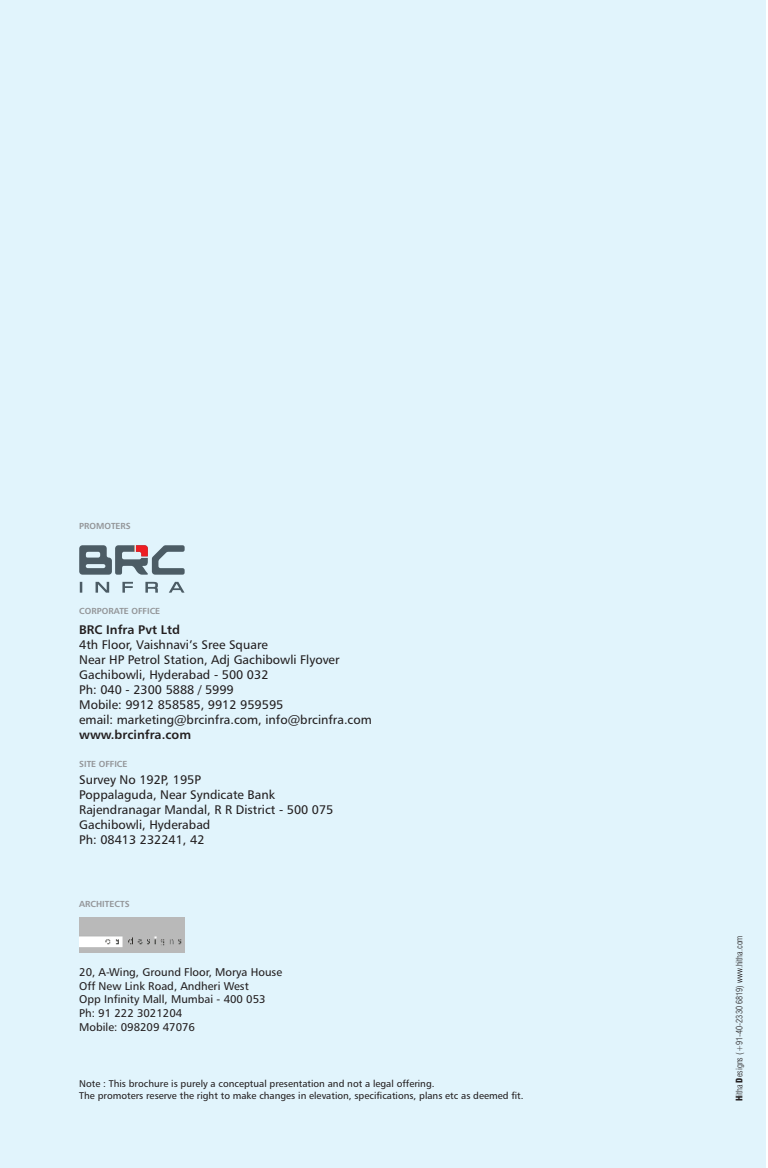
<style>
.page{position:relative;width:768px;height:1168px;background:#fff}
.page>*{position:absolute;margin:0;border:0;box-sizing:border-box;transform-origin:0 0}
.t1{font:12.5px/15.1px "Humanist 777 BT Roman B";color:#231f20}
.t2{font:12.5px "Humanist 777 BT Roman B,Bold";color:#231f20}
.t3{font:11.25px/13.6px "Humanist 777 BT Roman B";color:#231f20}
.t4{font:9.75px/11.8px "Humanist 777 BT Roman B";color:#231f20}
.t5{font:8.75px "Humanist 777 BT Roman B,Bold";color:#939598}
.t6{font:300 condensed 8.75px "Swiss 721 BT";color:#231f20}
.s1{font-weight:900}
</style>
<div class="page">
<div style="left:0;top:0;width:766px;height:1168px;background:#e1f4fc"></div>
<p class="t5" style="left:79px;top:522px;width:53px">PROMOTERS</p>
<p class="t5" style="left:79px;top:607px;width:82px">CORPORATE OFFICE</p>
<p class="t2" style="left:79px;top:624px;width:102px">BRC Infra Pvt Ltd</p>
<p class="t1" style="left:79px;top:638px;width:294px">4th Floor, Vaishnavi’s Sree Square<br>Near HP Petrol Station, Adj Gachibowli Flyover Gachibowli, Hyderabad - 500 032<br>Ph: 040 - 2300 5888 / 5999<br>Mobile: 9912 858585, 9912 959595<br>email: marketing@brcinfra.com, info@brcinfra.com</p>
<p class="t2" style="left:79px;top:730px;width:113px">www.brcinfra.com</p>
<p class="t5" style="left:79px;top:761px;width:50px">SITE OFFICE</p>
<p class="t1" style="left:79px;top:773px;width:255px">Survey No 192P, 195P<br>Poppalaguda, Near Syndicate Bank<br>Rajendranagar Mandal, R R District - 500 075<br>Gachibowli, Hyderabad<br>Ph: 08413 232241, 42</p>
<p class="t5" style="left:79px;top:900px;width:52px">ARCHITECTS</p>
<p class="t3" style="left:79px;top:967px;width:204px">20, A-Wing, Ground Floor, Morya House<br>Off New Link Road, Andheri West<br>Opp Infinity Mall, Mumbai - 400 053<br>Ph: 91 222 3021204<br>Mobile: 098209 47076</p>
<p class="t4" style="left:79px;top:1079px;width:445px">Note : This brochure is purely a conceptual presentation and not a legal offering.<br>The promoters reserve the right to make changes in elevation, specifications, plans etc as deemed fit.</p>
<p class="t6" style="left:735px;top:1101px;width:167px;rotate:-90deg"><span class="s1">H</span>itha <span class="s1">D</span>esigns (+91-40-2330 6819) www.hitha.com</p>
</div>
